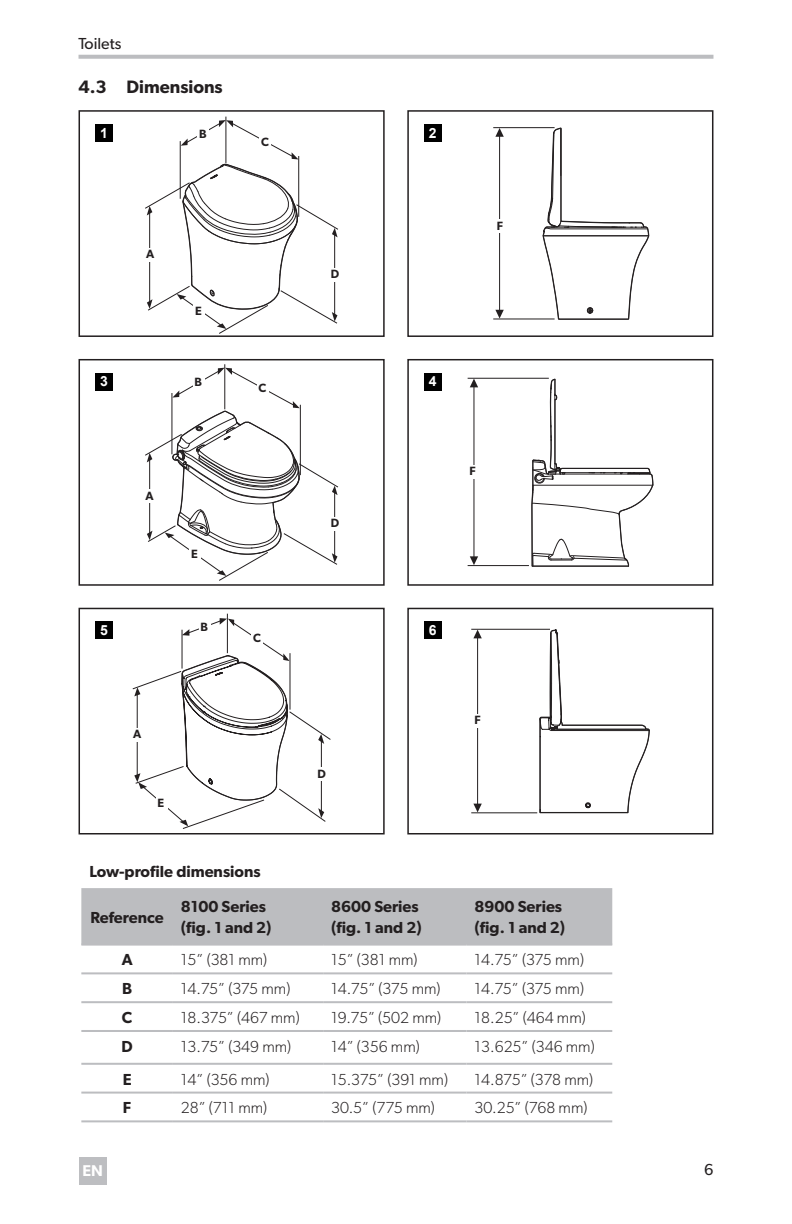
<style>
.page{position:relative;width:792px;height:1224px;background:#fff}
.page>*{position:absolute;margin:0;border:0;box-sizing:border-box;transform-origin:0 0}
.t1{font:600 18px "Gibson";color:#231f20}
.Cell_Text_Left{font:300 16px "Gibson";color:#231f20}
.Cell_Heading_Left{font:600 16px/21px "Gibson";color:#231f20}
.Cell_Heading_Center{font:600 16px "Gibson";color:#231f20}
.Cell_Text_Left-2{font:300 16px "Gibson";letter-spacing:-.02em;color:#231f20}
.t2{font:16px "Gibson";color:#231f20}
.t3{font:600 15.6px "Gibson";color:#fff}
.t4{font:700 14px "Arial";color:#fff}
.Callout{font:600 12px "Gibson";color:#231f20}
</style>
<div class="page">
<div style="left:79px;top:1157px;width:27px;height:27px;background:#bdbec1"></div>
<svg style="left:79px;top:55px;width:634px;height:4px;fill:#bcbdc0"></svg>
<hr style="left:226px;top:117px;width:1px;height:46px;background:#231f20">
<svg style="left:145px;top:120px;width:193px;height:214px"></svg>
<div style="left:79px;top:110px;width:306px;height:227px;border:2px solid #231f20"></div>
<div style="left:95px;top:124px;width:18px;height:18px;background:#000"></div>
<div style="left:145px;top:248px;width:11px;height:14px;background:#fff"></div>
<div style="left:194px;top:304px;width:11px;height:14px;background:#fff"></div>
<div style="left:260px;top:135px;width:11px;height:14px;background:#fff"></div>
<div style="left:198px;top:127px;width:11px;height:14px;background:#fff"></div>
<div style="left:328px;top:268px;width:15px;height:14px;background:#fff"></div>
<svg style="left:542px;top:127px;width:108px;height:193px"></svg>
<hr style="left:493px;top:127px;width:62px;height:1px;background:#231f20">
<hr style="left:493px;top:319px;width:62px;height:1px;background:#231f20">
<hr style="left:499px;top:132px;width:1px;height:182px;background:#231f20">
<svg style="left:495px;top:128px;width:9px;height:9px"></svg>
<svg style="left:495px;top:310px;width:9px;height:9px"></svg>
<div style="left:407px;top:110px;width:306px;height:227px;border:2px solid #231f20"></div>
<div style="left:423px;top:123px;width:20px;height:20px;background:#000"></div>
<div style="left:495px;top:219px;width:12px;height:14px;background:#fff"></div>
<hr style="left:224px;top:364px;width:1px;height:45px;background:#231f20">
<svg style="left:145px;top:368px;width:194px;height:213px"></svg>
<div style="left:79px;top:359px;width:306px;height:227px;border:2px solid #231f20"></div>
<div style="left:94px;top:372px;width:20px;height:20px;background:#000"></div>
<div style="left:144px;top:489px;width:11px;height:14px;background:#fff"></div>
<div style="left:190px;top:548px;width:11px;height:14px;background:#fff"></div>
<div style="left:257px;top:382px;width:11px;height:13px;background:#fff"></div>
<div style="left:193px;top:376px;width:11px;height:14px;background:#fff"></div>
<div style="left:328px;top:517px;width:15px;height:14px;background:#fff"></div>
<svg style="left:531px;top:377px;width:123px;height:190px"></svg>
<hr style="left:468px;top:378px;width:81px;height:1px;background:#231f20">
<hr style="left:468px;top:565px;width:61px;height:1px;background:#231f20">
<hr style="left:474px;top:383px;width:1px;height:178px;background:#231f20">
<svg style="left:470px;top:379px;width:8px;height:8px"></svg>
<svg style="left:470px;top:556px;width:8px;height:9px"></svg>
<div style="left:407px;top:359px;width:306px;height:227px;border:2px solid #231f20"></div>
<div style="left:423px;top:372px;width:20px;height:20px;background:#000"></div>
<div style="left:468px;top:465px;width:11px;height:14px;background:#fff"></div>
<hr style="left:227px;top:614px;width:1px;height:39px;background:#231f20">
<svg style="left:132px;top:618px;width:199px;height:211px"></svg>
<div style="left:79px;top:608px;width:306px;height:227px;border:2px solid #231f20"></div>
<svg style="left:95px;top:621px;width:18px;height:1px"></svg>
<div style="left:95px;top:622px;width:18px;height:17px;background:#000"></div>
<div style="left:132px;top:728px;width:11px;height:14px;background:#fff"></div>
<div style="left:156px;top:797px;width:11px;height:14px;background:#fff"></div>
<div style="left:252px;top:632px;width:11px;height:13px;background:#fff"></div>
<div style="left:199px;top:620px;width:11px;height:14px;background:#fff"></div>
<div style="left:314px;top:767px;width:15px;height:14px;background:#fff"></div>
<svg style="left:539px;top:628px;width:111px;height:186px"></svg>
<hr style="left:471px;top:629px;width:79px;height:1px;background:#231f20">
<hr style="left:471px;top:812px;width:66px;height:1px;background:#231f20">
<hr style="left:477px;top:634px;width:1px;height:174px;background:#231f20">
<svg style="left:473px;top:630px;width:9px;height:8px"></svg>
<svg style="left:473px;top:804px;width:9px;height:8px"></svg>
<div style="left:407px;top:608px;width:306px;height:227px;border:2px solid #231f20"></div>
<div style="left:423px;top:621px;width:20px;height:19px;background:#000"></div>
<div style="left:473px;top:714px;width:11px;height:14px;background:#fff"></div>
<div style="left:81px;top:888px;width:531px;height:56px;background:#bcbdc0"></div>
<hr style="left:81px;top:944px;width:92px;height:2px;background:#bcbdc0">
<hr style="left:173px;top:944px;width:150px;height:2px;background:#bcbdc0">
<hr style="left:323px;top:944px;width:144px;height:2px;background:#bcbdc0">
<hr style="left:467px;top:944px;width:145px;height:2px;background:#bcbdc0">
<hr style="left:81px;top:972px;width:92px;height:2px;background:#bcbdc0">
<hr style="left:173px;top:972px;width:150px;height:2px;background:#bcbdc0">
<hr style="left:323px;top:972px;width:144px;height:2px;background:#bcbdc0">
<hr style="left:467px;top:972px;width:145px;height:2px;background:#bcbdc0">
<hr style="left:81px;top:1001px;width:92px;height:2px;background:#bcbdc0">
<hr style="left:173px;top:1001px;width:150px;height:2px;background:#bcbdc0">
<hr style="left:323px;top:1001px;width:144px;height:2px;background:#bcbdc0">
<hr style="left:467px;top:1001px;width:145px;height:2px;background:#bcbdc0">
<hr style="left:81px;top:1030px;width:92px;height:2px;background:#bcbdc0">
<hr style="left:173px;top:1030px;width:150px;height:2px;background:#bcbdc0">
<hr style="left:323px;top:1030px;width:144px;height:2px;background:#bcbdc0">
<hr style="left:467px;top:1030px;width:145px;height:2px;background:#bcbdc0">
<hr style="left:81px;top:1063px;width:92px;height:2px;background:#bcbdc0">
<hr style="left:173px;top:1063px;width:150px;height:2px;background:#bcbdc0">
<hr style="left:323px;top:1063px;width:144px;height:2px;background:#bcbdc0">
<hr style="left:467px;top:1063px;width:145px;height:2px;background:#bcbdc0">
<hr style="left:81px;top:1092px;width:92px;height:2px;background:#bcbdc0">
<hr style="left:173px;top:1092px;width:150px;height:2px;background:#bcbdc0">
<hr style="left:323px;top:1092px;width:144px;height:2px;background:#bcbdc0">
<hr style="left:467px;top:1092px;width:145px;height:2px;background:#bcbdc0">
<hr style="left:81px;top:1120px;width:92px;height:2px;background:#bcbdc0">
<hr style="left:173px;top:1120px;width:150px;height:2px;background:#bcbdc0">
<hr style="left:323px;top:1120px;width:144px;height:2px;background:#bcbdc0">
<hr style="left:467px;top:1120px;width:145px;height:2px;background:#bcbdc0">
<p class="t2" style="left:79px;top:34px;width:44px">Toilets</p>
<p class="t1" style="left:79px;top:76px;width:146px">4.3 Dimensions</p>
<p class="t4" style="left:100px;top:123px;width:9px">1</p>
<p class="Callout" style="left:199px;top:126px;width:9px">B</p>
<p class="Callout" style="left:261px;top:134px;width:9px">C</p>
<p class="Callout" style="left:146px;top:247px;width:10px">A</p>
<p class="t4" style="left:100px;top:372px;width:9px">3</p>
<p class="Callout" style="left:195px;top:303px;width:8px">E</p>
<p class="Callout" style="left:194px;top:375px;width:9px">B</p>
<p class="Callout" style="left:145px;top:488px;width:10px">A</p>
<p class="t4" style="left:100px;top:620px;width:9px">5</p>
<p class="Callout" style="left:191px;top:547px;width:8px">E</p>
<p class="Callout" style="left:200px;top:620px;width:9px">B</p>
<p class="Callout" style="left:133px;top:727px;width:10px">A</p>
<p class="Callout" style="left:158px;top:796px;width:8px">E</p>
<p class="Callout" style="left:259px;top:381px;width:9px">C</p>
<p class="Callout" style="left:253px;top:631px;width:9px">C</p>
<p class="Callout" style="left:331px;top:267px;width:10px">D</p>
<p class="Callout" style="left:331px;top:516px;width:10px">D</p>
<p class="Callout" style="left:318px;top:766px;width:10px">D</p>
<p class="t4" style="left:429px;top:123px;width:9px">2</p>
<p class="Callout" style="left:497px;top:218px;width:8px">F</p>
<p class="t4" style="left:429px;top:372px;width:9px">4</p>
<p class="Callout" style="left:469px;top:464px;width:8px">F</p>
<p class="t4" style="left:429px;top:620px;width:9px">6</p>
<p class="Callout" style="left:475px;top:713px;width:8px">F</p>
<p class="Cell_Heading_Left" style="left:89px;top:860px;width:173px">Low-profile dimensions</p>
<p class="Cell_Heading_Center" style="left:90px;top:908px;width:75px">Reference</p>
<p class="Cell_Heading_Left" style="left:181px;top:896px;width:92px">8100 Series (fig. 1 and 2)</p>
<p class="Cell_Heading_Left" style="left:331px;top:896px;width:92px">8600 Series (fig. 1 and 2)</p>
<p class="Cell_Heading_Left" style="left:475px;top:896px;width:92px">8900 Series (fig. 1 and 2)</p>
<p class="Cell_Heading_Center" style="left:122px;top:950px;width:12px">A</p>
<p class="Cell_Text_Left" style="left:181px;top:950px;width:88px">15” (381 mm)</p>
<p class="Cell_Text_Left" style="left:331px;top:950px;width:88px">15” (381 mm)</p>
<p class="Cell_Text_Left" style="left:475px;top:950px;width:111px">14.75” (375 mm)</p>
<p class="Cell_Heading_Center" style="left:122px;top:979px;width:11px">B</p>
<p class="Cell_Text_Left" style="left:181px;top:979px;width:111px">14.75” (375 mm)</p>
<p class="Cell_Text_Left" style="left:331px;top:979px;width:111px">14.75” (375 mm)</p>
<p class="Cell_Text_Left" style="left:475px;top:979px;width:111px">14.75” (375 mm)</p>
<p class="Cell_Heading_Center" style="left:122px;top:1008px;width:12px">C</p>
<p class="Cell_Text_Left" style="left:181px;top:1008px;width:120px">18. 375” (467 mm)</p>
<p class="Cell_Text_Left" style="left:331px;top:1008px;width:112px">19.75” (502 mm)</p>
<p class="Cell_Text_Left" style="left:475px;top:1008px;width:113px">18. 25” (464 mm)</p>
<p class="Cell_Heading_Center" style="left:122px;top:1037px;width:13px">D</p>
<p class="Cell_Text_Left" style="left:181px;top:1037px;width:112px">13.75” (349 mm)</p>
<p class="Cell_Text_Left" style="left:331px;top:1037px;width:90px">14” (356 mm)</p>
<p class="Cell_Text_Left" style="left:475px;top:1037px;width:122px">13. 625” (346 mm)</p>
<p class="Cell_Heading_Center" style="left:123px;top:1070px;width:10px">E</p>
<p class="Cell_Text_Left" style="left:181px;top:1069px;width:90px">14” (356 mm)</p>
<p class="Cell_Text_Left" style="left:331px;top:1069px;width:118px">15. 375” (391 mm)</p>
<p class="Cell_Text_Left-2" style="left:475px;top:1069px;width:120px">14. 875” (378 mm)</p>
<p class="Cell_Heading_Center" style="left:123px;top:1098px;width:10px">F</p>
<p class="Cell_Text_Left" style="left:181px;top:1098px;width:88px">28” (711 mm)</p>
<p class="Cell_Text_Left" style="left:331px;top:1098px;width:105px">30. 5” (775 mm)</p>
<p class="Cell_Text_Left" style="left:475px;top:1098px;width:114px">30. 25” (768 mm)</p>
<p class="t3" style="left:82px;top:1161px;width:22px">EN</p>
<p class="t2" style="left:704px;top:1160px;width:11px">6</p>
</div>
